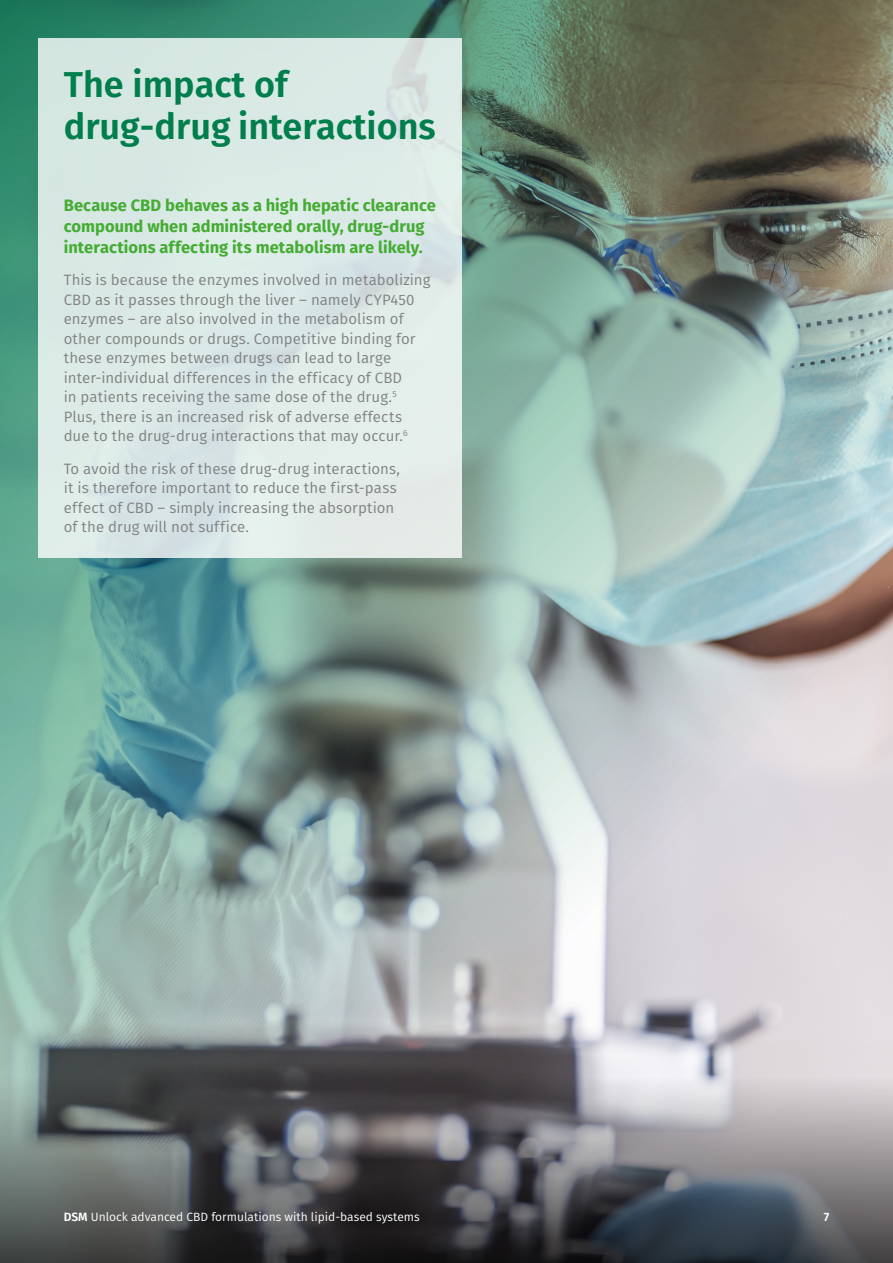
<style>
.page{position:relative;width:893px;height:1263px;background:#fff}
.page>*{position:absolute;margin:0;border:0;box-sizing:border-box;transform-origin:0 0}
.t1{font:600 36px/42px "Fira Sans";color:#007e4b}
.t2{font:700 16.5px/21px "Fira Sans";letter-spacing:.005em;color:#45ac34}
.t3{font:15px/19.5px "Fira Sans";letter-spacing:.005em;color:#818282}
.t4{font:12px "Fira Sans";color:#fff}
.t5{font:600 12px "Fira Sans";color:#fff}
.s1{font-weight:600}
</style>
<div class="page">
<img style="left:0;top:0;width:893px;height:1043px">
<div style="left:38px;top:38px;width:423px;height:520px;background:#dbeae6"></div>
<svg style="left:0;top:1043px;width:893px;height:220px;background:#66676b"></svg>
<h1 class="t1" style="left:64px;top:64px;width:374px">The impact of drug-drug interactions</h1>
<p class="t2" style="left:64px;top:194px;width:374px">Because CBD behaves as a high hepatic clearance compound when administered orally, drug-drug interactions affecting its metabolism are likely.</p>
<p class="t3" style="left:64px;top:270px;width:368px">This is because the enzymes involved in metabolizing CBD as it passes through the liver – namely CYP450 enzymes – are also involved in the metabolism of other compounds or drugs. Competitive binding for these enzymes between drugs can lead to large inter-individual differences in the efficacy of CBD<br>in patients receiving the same dose of the drug.<sup>5<br></sup>Plus, there is an increased risk of adverse effects due to the drug-drug interactions that may occur.<sup>6</sup></p>
<p class="t3" style="left:64px;top:459px;width:338px">To avoid the risk of these drug-drug interactions, it is therefore important to reduce the first-pass effect of CBD – simply increasing the absorption of the drug will not suffice.</p>
<p class="t4" style="left:64px;top:1208px;width:357px"><span class="s1">DSM</span> Unlock advanced CBD formulations with lipid-based systems</p>
<p class="t5" style="left:824px;top:1208px;width:7px">7</p>
</div>
